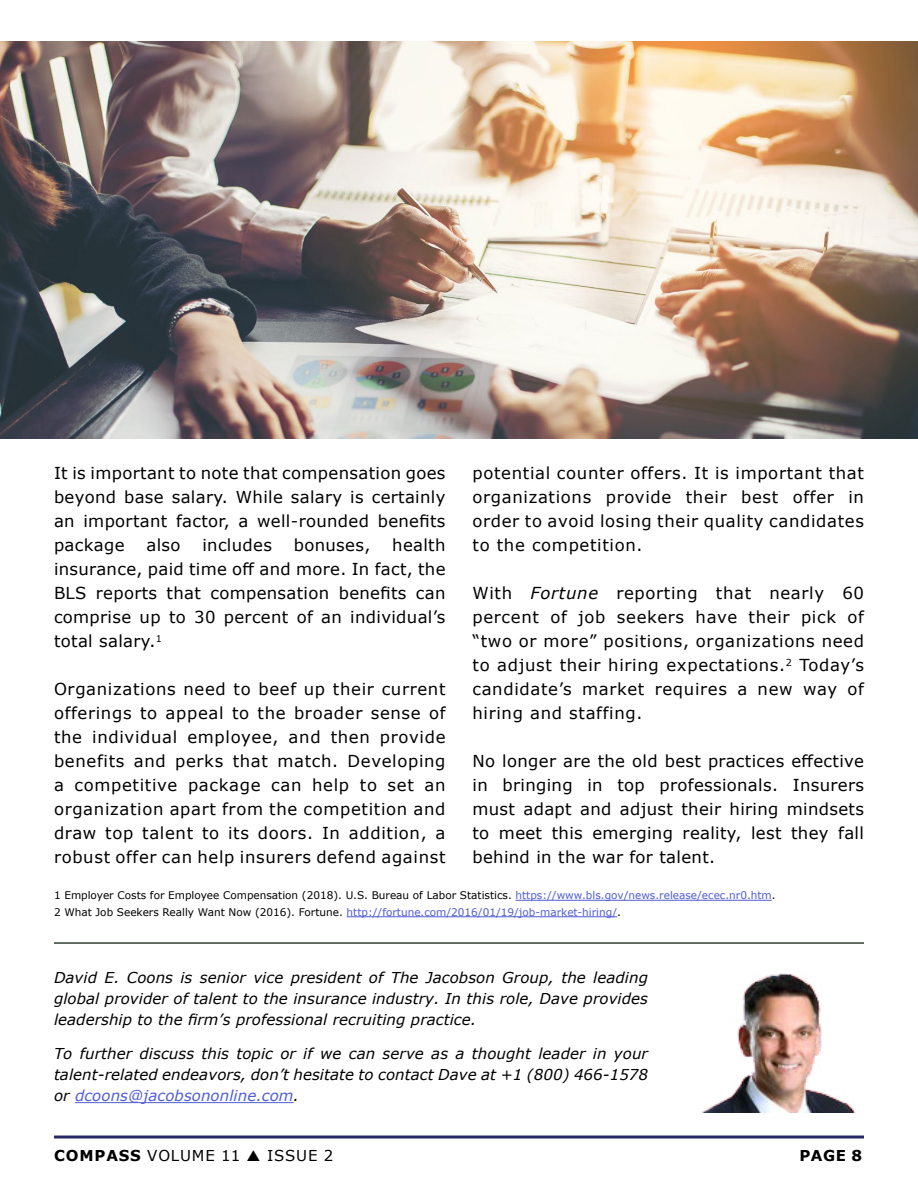
<style>
.page{position:relative;width:918px;height:1188px;background:#fff}
.page>*{position:absolute;margin:0;border:0;box-sizing:border-box;transform-origin:0 0}
.t1{font:16.5px/24px "Verdana";letter-spacing:.02em;color:#000;text-align:justify}
.t2{font:italic 15px/21px "Verdana";letter-spacing:.005em;color:#000;text-align:justify}
.t3{font:15px "Verdana";letter-spacing:.055em;color:#000101}
.t4{font:700 15px "Verdana";color:#000}
.t5{font:10.5px/16.5px "Verdana";color:#000}
.s1{font-style:italic}
.s2{color:#4f5cd6}
.s3{font-weight:700}
</style>
<div class="page">
<hr style="left:54px;top:1136px;width:810px;height:3px;background:#272969">
<hr style="left:75px;top:1102px;width:219px;height:1px;background:#4f5cd6">
<img style="left:701px;top:973px;width:155px;height:140px">
<hr style="left:54px;top:942px;width:810px;height:2px;background:#304033">
<img style="left:0;top:42px;width:918px;height:396px">
<hr style="left:515px;top:900px;width:257px;height:1px;background:#4f5cd6">
<hr style="left:347px;top:916px;width:270px;height:1px;background:#4f5cd6">
<p class="t1" style="left:473px;top:461px;width:393px">potential counter offers. It is important that organizations provide their best offer in order to avoid losing their quality candidates to the competition.</p>
<p class="t1" style="left:472px;top:581px;width:393px">With <span class="s1">Fortune</span> reporting that nearly 60 percent of job seekers have their pick of “two or more” positions, organizations need to adjust their hiring expectations.<sup>2</sup> Today’s candidate’s market requires a new way of hiring and staffing.</p>
<p class="t1" style="left:472px;top:749px;width:393px">No longer are the old best practices effective in bringing in top professionals. Insurers must adapt and adjust their hiring mindsets to meet this emerging reality, lest they fall behind in the war for talent.</p>
<p class="t5" style="left:54px;top:887px;width:723px">1 Employer Costs for Employee Compensation (2018). U.S. Bureau of Labor Statistics. <span class="s2">https://www.bls.gov/news.release/ecec.nr0.htm</span>.<br>2 What Job Seekers Really Want Now (2016). Fortune. <span class="s2">http://fortune.com/2016/01/19/job-market-hiring/</span>.</p>
<p class="t1" style="left:54px;top:461px;width:393px">It is important to note that compensation goes beyond base salary. While salary is certainly an important factor, a well-rounded benefits package</p>
<p class="t1" style="left:54px;top:533px;width:393px;text-indent:338px">health insurance, paid time off and more. In fact, the BLS reports that compensation benefits can comprise up to 30 percent of an individual’s total salary.<sup>1</sup></p>
<p class="t1" style="left:54px;top:677px;width:393px">Organizations need to beef up their current offerings to appeal to the broader sense of the individual employee, and then provide benefits and perks that match. Developing a competitive package can help to set an organization apart from the competition and draw top talent to its doors. In addition, a robust offer can help insurers defend against</p>
<p class="t1" style="left:146px;top:533px;width:36px">also</p>
<p class="t1" style="left:202px;top:533px;width:71px">includes</p>
<p class="t1" style="left:294px;top:533px;width:78px">bonuses,</p>
<p class="t2" style="left:54px;top:967px;width:596px">David E. Coons is senior vice president of The Jacobson Group, the leading global provider of talent to the insurance industry. In this role, Dave provides leadership to the firm’s professional recruiting practice.</p>
<p class="t2" style="left:54px;top:1043px;width:596px">To further discuss this topic or if we can serve as a thought leader in your talent-related endeavors, don’t hesitate to contact Dave at +1 (800) 466-1578 or <span class="s2">dcoons@jacobsononline.com</span>.</p>
<p class="t3" style="left:54px;top:1145px;width:188px"><span class="s3">COMPASS</span> VOLUME 11</p>
<p class="t3" style="left:267px;top:1145px;width:68px">ISSUE 2</p>
<p class="t4" style="left:799px;top:1145px;width:64px">PAGE 8</p>
</div>
